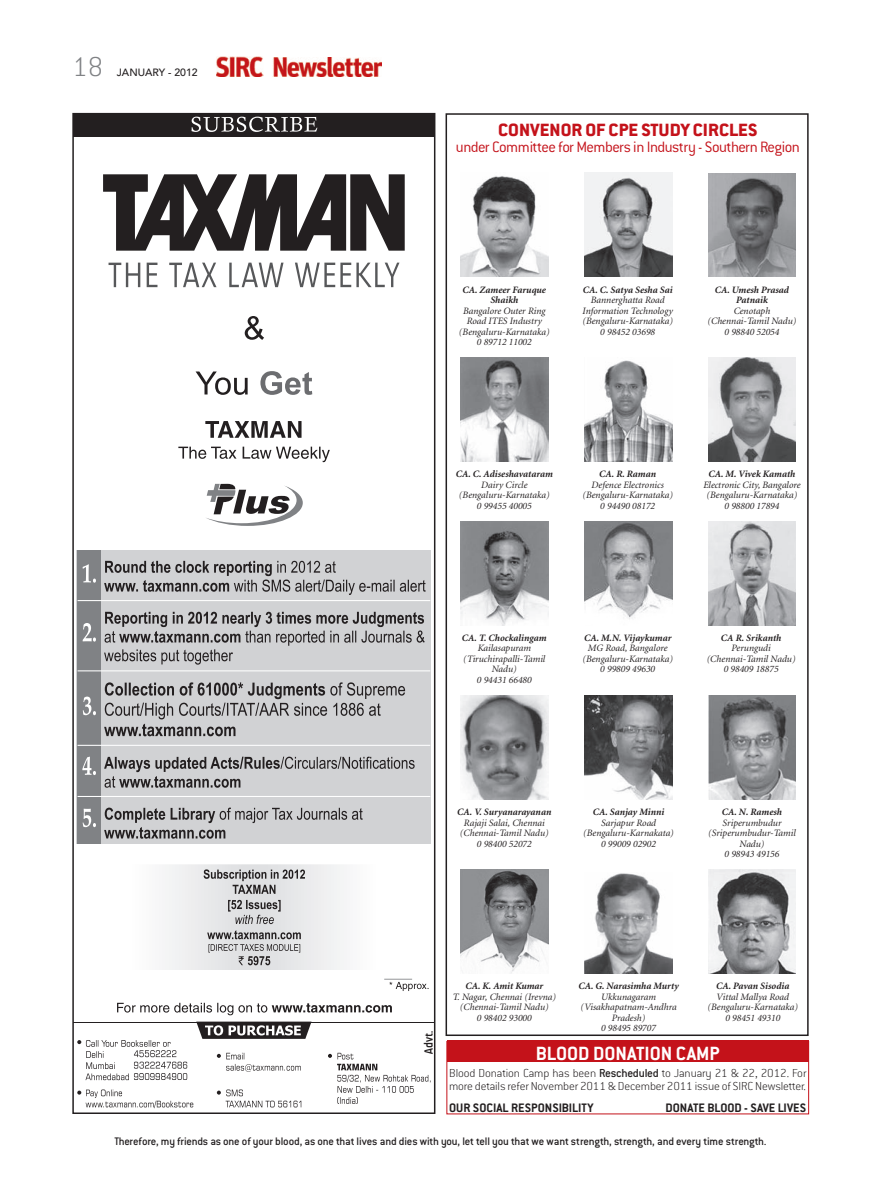
<style>
.page{position:relative;width:881px;height:1191px;background:#fff}
.page>*{position:absolute;margin:0;border:0;box-sizing:border-box;transform-origin:0 0}
.t1{font:200 30px "Conduit ITC";color:#808285}
.t2{font:700 21px "Conduit ITC";letter-spacing:-.005em;color:#fff}
.t3{font:800 19.5px "Conduit ITC";color:#c4121a}
.t4{font:300 16.5px "Conduit ITC";letter-spacing:-.035em;color:#c4121a}
.t5{font:700 13.5px "Conduit ITC";color:#231f20}
.t6{font:200 12.75px/12.8px "Conduit ITC";letter-spacing:-.01em;color:#231f20}
.t7{font:500 12px "Conduit ITC";letter-spacing:-.015em;color:#231f20}
.t8{font:700 12px "A Udimat";color:#231f20}
.t9{font:500 10.5px "Avenir";color:#231f20}
.t10{font:italic 9.75px/10.5px "Minion";color:#231f20;text-align:center}
.s1{font-weight:700}
.s2{font-weight:500}
</style>
<div class="page">
<img style="left:272px;top:57px;width:110px;height:20px">
<img style="left:216px;top:56px;width:48px;height:21px">
<svg style="left:103px;top:174px;width:301px;height:77px"></svg>
<svg style="left:108px;top:263px;width:291px;height:24px"></svg>
<hr style="left:73px;top:1021px;width:361px;height:1px;background:#231f20">
<svg style="left:195px;top:316px;width:117px;height:79px"></svg>
<svg style="left:196px;top:1021px;width:115px;height:17px"></svg>
<svg style="left:384px;top:978px;width:44px;height:13px"></svg>
<svg style="left:203px;top:869px;width:102px;height:96px;background:#c5c5c7"></svg>
<div style="left:73px;top:114px;width:361px;height:23px;background:#231f20"></div>
<div style="left:72px;top:113px;width:363px;height:1001px;border:2px solid #231f20"></div>
<svg style="left:191px;top:117px;width:126px;height:15px"></svg>
<svg style="left:178px;top:421px;width:152px;height:41px"></svg>
<svg style="left:117px;top:1002px;width:275px;height:13px"></svg>
<div style="left:77px;top:550px;width:354px;height:293px;background:#d1d2d4"></div>
<div style="left:77px;top:550px;width:24px;height:293px;background:#808285"></div>
<hr style="left:77px;top:600px;width:353px;height:1px;background:#fff">
<hr style="left:77px;top:670px;width:353px;height:1px;background:#fff">
<hr style="left:77px;top:745px;width:353px;height:1px;background:#fff">
<hr style="left:77px;top:796px;width:353px;height:1px;background:#fff">
<svg style="left:83px;top:564px;width:13px;height:18px"></svg>
<svg style="left:83px;top:623px;width:13px;height:18px"></svg>
<svg style="left:83px;top:696px;width:13px;height:19px"></svg>
<svg style="left:82px;top:756px;width:14px;height:19px"></svg>
<svg style="left:83px;top:808px;width:13px;height:19px"></svg>
<svg style="left:104px;top:561px;width:321px;height:277px"></svg>
<svg style="left:206px;top:484px;width:96px;height:42px"></svg>
<svg style="left:77px;top:1089px;width:116px;height:19px"></svg>
<svg style="left:217px;top:1052px;width:84px;height:19px"></svg>
<svg style="left:217px;top:1089px;width:84px;height:18px"></svg>
<svg style="left:328px;top:1052px;width:101px;height:51px"></svg>
<svg style="left:77px;top:1040px;width:110px;height:40px"></svg>
<img style="left:460px;top:521px;width:88px;height:104px">
<img style="left:584px;top:521px;width:87px;height:98px">
<img style="left:460px;top:176px;width:88px;height:100px">
<img style="left:584px;top:173px;width:87px;height:103px">
<img style="left:708px;top:173px;width:87px;height:103px">
<img style="left:460px;top:358px;width:88px;height:103px">
<img style="left:584px;top:360px;width:87px;height:101px">
<img style="left:708px;top:358px;width:87px;height:103px">
<div style="left:445px;top:113px;width:363px;height:923px;border:2px solid #231f20"></div>
<img style="left:708px;top:521px;width:87px;height:104px">
<img style="left:708px;top:695px;width:87px;height:104px">
<img style="left:460px;top:695px;width:88px;height:104px">
<img style="left:584px;top:695px;width:88px;height:104px">
<img style="left:708px;top:870px;width:87px;height:103px">
<img style="left:460px;top:870px;width:88px;height:103px">
<img style="left:584px;top:873px;width:88px;height:100px">
<div style="left:446px;top:1040px;width:362px;height:21px;background:#c4121a"></div>
<div style="left:446px;top:1041px;width:362px;height:73px;border:1px solid #c4121a"></div>
<p class="t1" style="left:72px;top:48px;width:32px">18</p>
<p class="t9" style="left:117px;top:68px;width:82px">JANUARY - 2012</p>
<p class="t3" style="left:498px;top:123px;width:260px">CONVENOR OF CPE STUDY CIRCLES</p>
<p class="t4" style="left:455px;top:141px;width:345px">under Committee for Members in Industry - Southern Region</p>
<p class="t10" style="left:459px;top:285px;width:92px"><span class="s1">CA. Zameer Faruque<br>Shaikh<br></span>Bangalore Outer Ring<br>Road ITES Industry (Bengaluru-Karnataka)<br>0 89712 11002</p>
<p class="t10" style="left:582px;top:285px;width:92px"><span class="s1">CA. C. Satya Sesha Sai<br></span>Bannerghatta Road<br>Information Technology (Bengaluru-Karnataka)<br>0 98452 03698</p>
<p class="t10" style="left:707px;top:285px;width:90px"><span class="s1">CA. Umesh Prasad<br>Patnaik<br></span>Cenotaph (Chennai-Tamil Nadu)<br>0 98840 52054</p>
<p class="t10" style="left:455px;top:470px;width:98px"><span class="s1">CA. C. Adiseshavataram<br></span>Dairy Circle (Bengaluru-Karnataka)<br>0 99455 40005</p>
<p class="t10" style="left:582px;top:470px;width:92px"><span class="s1">CA. R. Raman<br></span>Defence Electronics (Bengaluru-Karnataka)<br>0 94490 08172</p>
<p class="t10" style="left:703px;top:470px;width:99px"><span class="s1">CA. M. Vivek Kamath<br></span>Electronic City, Bangalore (Bengaluru-Karnataka)<br>0 98800 17894</p>
<p class="t10" style="left:462px;top:633px;width:86px"><span class="s1">CA. T. Chockalingam<br></span>Kailasapuram (Tiruchirapalli-Tamil<br>Nadu)<br>0 94431 66480</p>
<p class="t10" style="left:706px;top:633px;width:90px"><span class="s1">CA R. Srikanth<br></span>Perungudi (Chennai-Tamil Nadu)<br>0 98409 18875</p>
<p class="t10" style="left:582px;top:633px;width:92px"><span class="s1">CA. M.N. Vijaykumar<br></span>MG Road, Bangalore (Bengaluru-Karnataka)<br>0 99809 49630</p>
<p class="t10" style="left:457px;top:807px;width:95px"><span class="s1">CA. V. Suryanarayanan<br></span>Rajaji Salai, Chennai (Chennai-Tamil Nadu)<br>0 98400 52072</p>
<p class="t10" style="left:583px;top:807px;width:92px"><span class="s1">CA. Sanjay Minni<br></span>Sarjapur Road (Bengaluru-Karnakata)<br>0 99009 02902</p>
<p class="t10" style="left:707px;top:807px;width:89px"><span class="s1">CA. N. Ramesh<br></span>Sriperumbudur (Sriperumbudur-Tamil<br>Nadu)<br>0 98943 49156</p>
<p class="t8" style="left:423px;top:1053px;width:24px;rotate:-90deg">Advt.</p>
<p class="t10" style="left:452px;top:981px;width:105px"><span class="s1">CA. K. Amit Kumar<br></span>T. Nagar, Chennai (Irevna) (Chennai-Tamil Nadu)<br>0 98402 93000</p>
<p class="t10" style="left:578px;top:981px;width:102px"><span class="s1">CA. G. Narasimha Murty<br></span>Ukkunagaram (Visakhapatnam-Andhra<br>Pradesh)<br>0 98495 89707</p>
<p class="t10" style="left:707px;top:981px;width:92px"><span class="s1">CA. Pavan Sisodia<br></span>Vittal Mallya Road (Bengaluru-Karnataka)<br>0 98451 49310</p>
<p class="t2" style="left:535px;top:1040px;width:185px">BLOOD DONATION CAMP</p>
<p class="t6" style="left:449px;top:1066px;width:358px">Blood Donation Camp has been <span class="s2">Rescheduled</span> to January 21 &amp; 22, 2012. For more details refer November 2011 &amp; December 2011 issue of SIRC Newsletter.</p>
<p class="t5" style="left:449px;top:1099px;width:146px">OUR SOCIAL RESPONSIBILITY</p>
<p class="t5" style="left:665px;top:1099px;width:142px">DONATE BLOOD - SAVE LIVES</p>
<p class="t7" style="left:114px;top:1137px;width:653px">Therefore, my friends as one of your blood, as one that lives and dies with you, let tell you that we want strength, strength, and every time strength.</p>
</div>
